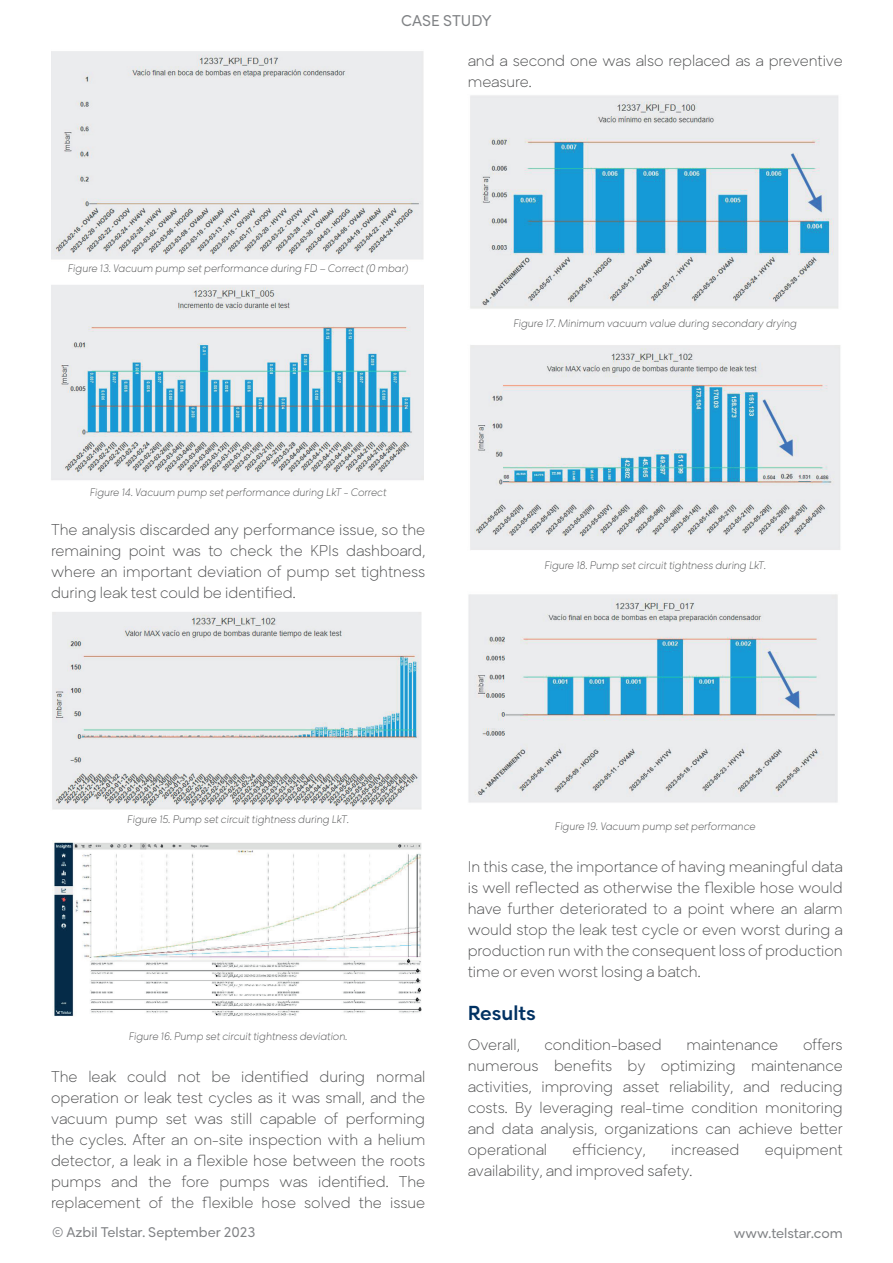
<style>
.page{position:relative;width:893px;height:1263px;background:#fff}
.page>*{position:absolute;margin:0;border:0;box-sizing:border-box;transform-origin:0 0}
.t1{font:700 19.5px "Rozanova HUM";color:#003162}
.t2{font:100 15px/21px "Rozanova HUM";color:#4b4c4d;text-align:justify}
.t3{font:15px "Rozanova HUM";color:#808285}
.t4{font:13.5px "Rozanova HUM";color:#808285}
.t5{font:italic 100 10.5px "Rozanova HUM";color:#4b4c4d}
</style>
<div class="page">
<img style="left:51px;top:51px;width:373px;height:209px">
<img style="left:51px;top:285px;width:373px;height:195px">
<img style="left:52px;top:612px;width:370px;height:198px">
<img style="left:52px;top:840px;width:370px;height:177px">
<img style="left:470px;top:95px;width:369px;height:214px">
<img style="left:470px;top:345px;width:370px;height:205px">
<img style="left:468px;top:594px;width:370px;height:209px">
<p class="t3" style="left:401px;top:11px;width:92px">CASE STUDY</p>
<p class="t2" style="left:468px;top:52px;width:376px">and a second one was also replaced as a preventive measure.</p>
<p class="t5" style="left:68px;top:262px;width:342px">Figure 13. Vacuum pump set performance during FD – Correct (0 mbar)</p>
<p class="t5" style="left:90px;top:485px;width:298px">Figure 14. Vacuum pump set performance during LkT - Correct</p>
<p class="t2" style="left:51px;top:521px;width:376px">The analysis discarded any performance issue, so the remaining point was to check the KPIs dashboard, where an important deviation of pump set tightness during leak test could be identified.</p>
<p class="t5" style="left:513px;top:317px;width:285px">Figure 17. Minimum vacuum value during secondary drying</p>
<p class="t5" style="left:544px;top:559px;width:223px">Figure 18. Pump set circuit tightness during LkT.</p>
<p class="t5" style="left:127px;top:812px;width:223px">Figure 15. Pump set circuit tightness during LkT.</p>
<p class="t5" style="left:129px;top:1030px;width:220px">Figure 16. Pump set circuit tightness deviation.</p>
<p class="t2" style="left:51px;top:1068px;width:376px">The leak could not be identified during normal operation or leak test cycles as it was small, and the vacuum pump set was still capable of performing the cycles. After an on-site inspection with a helium detector, a leak in a flexible hose between the roots pumps and the fore pumps was identified. The replacement of the flexible hose solved the issue</p>
<p class="t5" style="left:555px;top:820px;width:202px">Figure 19. Vacuum pump set performance</p>
<p class="t2" style="left:468px;top:858px;width:376px">In this case, the importance of having meaningful data is well reflected as otherwise the flexible hose would have further deteriorated to a point where an alarm would stop the leak test cycle or even worst during a production run with the consequent loss of production time or even worst losing a batch.</p>
<h1 class="t1" style="left:468px;top:1001px;width:70px">Results</h1>
<p class="t2" style="left:468px;top:1036px;width:54px">Overall,</p>
<p class="t2" style="left:545px;top:1036px;width:119px">condition-based</p>
<p class="t2" style="left:687px;top:1036px;width:93px">maintenance</p>
<p class="t2" style="left:468px;top:1036px;width:376px;text-indent:335px">offers numerous benefits by optimizing maintenance activities, improving asset reliability, and reducing costs. By leveraging real-time condition monitoring and data analysis, organizations can achieve better operational</p>
<p class="t2" style="left:573px;top:1141px;width:75px">efficiency,</p>
<p class="t2" style="left:671px;top:1141px;width:70px">increased</p>
<p class="t2" style="left:765px;top:1141px;width:79px">equipment</p>
<p class="t2" style="left:468px;top:1162px;width:226px">availability, and improved safety.</p>
<p class="t4" style="left:52px;top:1224px;width:205px">© Azbil Telstar. September 2023</p>
<p class="t4" style="left:734px;top:1224px;width:110px">www.telstar.com</p>
</div>
